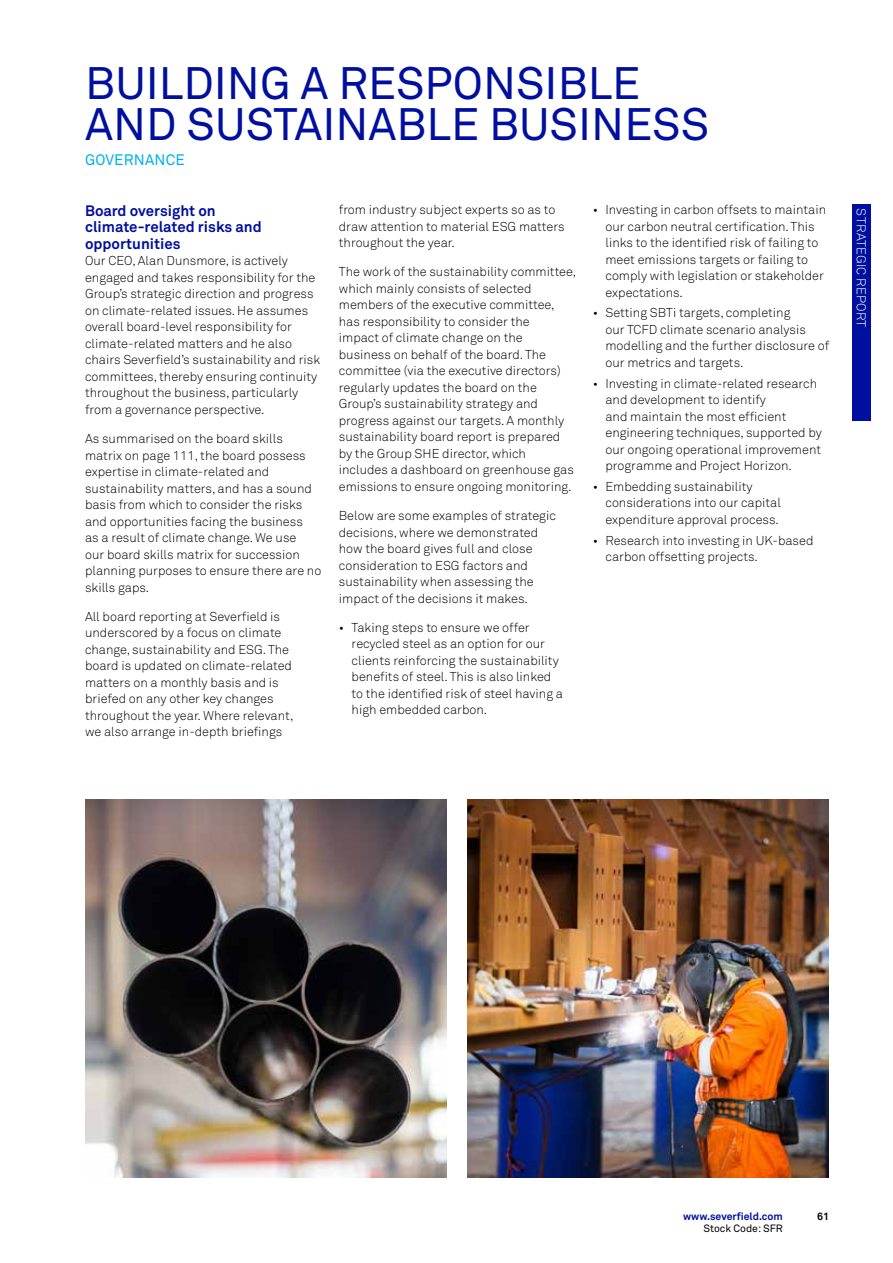
<style>
.page{position:relative;width:893px;height:1263px;background:#fff}
.page>*{position:absolute;margin:0;border:0;box-sizing:border-box;transform-origin:0 0}
.t1{font:45px/40.5px "Akkurat Std";color:#000f9f}
.t2{font:700 15px/16.5px "Akkurat Std";color:#000f9f}
.t3{font:15px "Akkurat Std";letter-spacing:.01em;color:#00b0e9}
.t4{font:300 12.75px/16.5px "Akkurat Std";color:#000}
.t5{font:300 12.75px "Akkurat Std";letter-spacing:.015em;color:#fff}
.t6{font:700 10.5px "Akkurat Std";color:#000f9f}
.t7{font:10.5px "Akkurat Std";color:#000}
.t8{font:700 10.5px "Akkurat Std";color:#000}
</style>
<div class="page">
<div style="left:853px;top:204px;width:18px;height:216px;background:#000f9f"></div>
<img style="left:85px;top:799px;width:361px;height:379px">
<img style="left:467px;top:799px;width:362px;height:379px">
<h1 class="t1" style="left:85px;top:63px;width:626px">BUILDING A RESPONSIBLE<br>AND SUSTAINABLE BUSINESS</h1>
<p class="t3" style="left:85px;top:151px;width:101px">GOVERNANCE</p>
<p class="t2" style="left:85px;top:202px;width:178px">Board oversight on climate-related risks and opportunities</p>
<p class="t4" style="left:85px;top:253px;width:237px">Our CEO, Alan Dunsmore, is actively engaged and takes responsibility for the Group’s strategic direction and progress on climate-related issues. He assumes overall board-level responsibility for climate-related matters and he also chairs Severfield’s sustainability and risk committees, thereby ensuring continuity throughout the business, particularly from a governance perspective.</p>
<p class="t4" style="left:85px;top:430px;width:238px">As summarised on the board skills matrix on page 111, the board possess expertise in climate-related and sustainability matters, and has a sound basis from which to consider the risks and opportunities facing the business<br>as a result of climate change. We use<br>our board skills matrix for succession planning purposes to ensure there are no skills gaps.</p>
<p class="t4" style="left:85px;top:608px;width:210px">All board reporting at Severfield is underscored by a focus on climate change, sustainability and ESG. The board is updated on climate-related matters on a monthly basis and is briefed on any other key changes throughout the year. Where relevant, we also arrange in-depth briefings</p>
<p class="t4" style="left:339px;top:201px;width:227px">from industry subject experts so as to draw attention to material ESG matters throughout the year.</p>
<p class="t4" style="left:339px;top:264px;width:239px">The work of the sustainability committee, which mainly consists of selected members of the executive committee, has responsibility to consider the<br>impact of climate change on the business on behalf of the board. The committee (via the executive directors) regularly updates the board on the Group’s sustainability strategy and progress against our targets. A monthly sustainability board report is prepared by the Group SHE director, which includes a dashboard on greenhouse gas emissions to ensure ongoing monitoring.</p>
<p class="t4" style="left:339px;top:507px;width:218px">Below are some examples of strategic decisions, where we demonstrated how the board gives full and close consideration to ESG factors and sustainability when assessing the impact of the decisions it makes.</p>
<p class="t4" style="left:352px;top:619px;width:213px;text-indent:-13px">• Taking steps to ensure we offer recycled steel as an option for our clients reinforcing the sustainability benefits of steel. This is also linked to the identified risk of steel having a high embedded carbon.</p>
<p class="t4" style="left:605px;top:201px;width:222px;text-indent:-13px">• Investing in carbon offsets to maintain our carbon neutral certification. This links to the identified risk of failing to meet emissions targets or failing to comply with legislation or stakeholder expectations.</p>
<p class="t4" style="left:605px;top:305px;width:225px;text-indent:-13px">• Setting SBTi targets, completing<br>our TCFD climate scenario analysis modelling and the further disclosure of our metrics and targets.</p>
<p class="t4" style="left:605px;top:375px;width:218px;text-indent:-13px">• Investing in climate-related research and development to identify<br>and maintain the most efficient engineering techniques, supported by our ongoing operational improvement programme and Project Horizon.</p>
<p class="t4" style="left:605px;top:478px;width:177px;text-indent:-13px">• Embedding sustainability considerations into our capital expenditure approval process.</p>
<p class="t4" style="left:605px;top:532px;width:209px;text-indent:-13px">• Research into investing in UK-based carbon offsetting projects.</p>
<p class="t5" style="left:869px;top:208px;width:120px;rotate:90deg">STRATEGIC REPORT</p>
<p class="t6" style="left:683px;top:1210px;width:101px">www.severfield.com</p>
<p class="t8" style="left:817px;top:1210px;width:13px">61</p>
<p class="t7" style="left:703px;top:1222px;width:81px">Stock Code: SFR</p>
</div>
